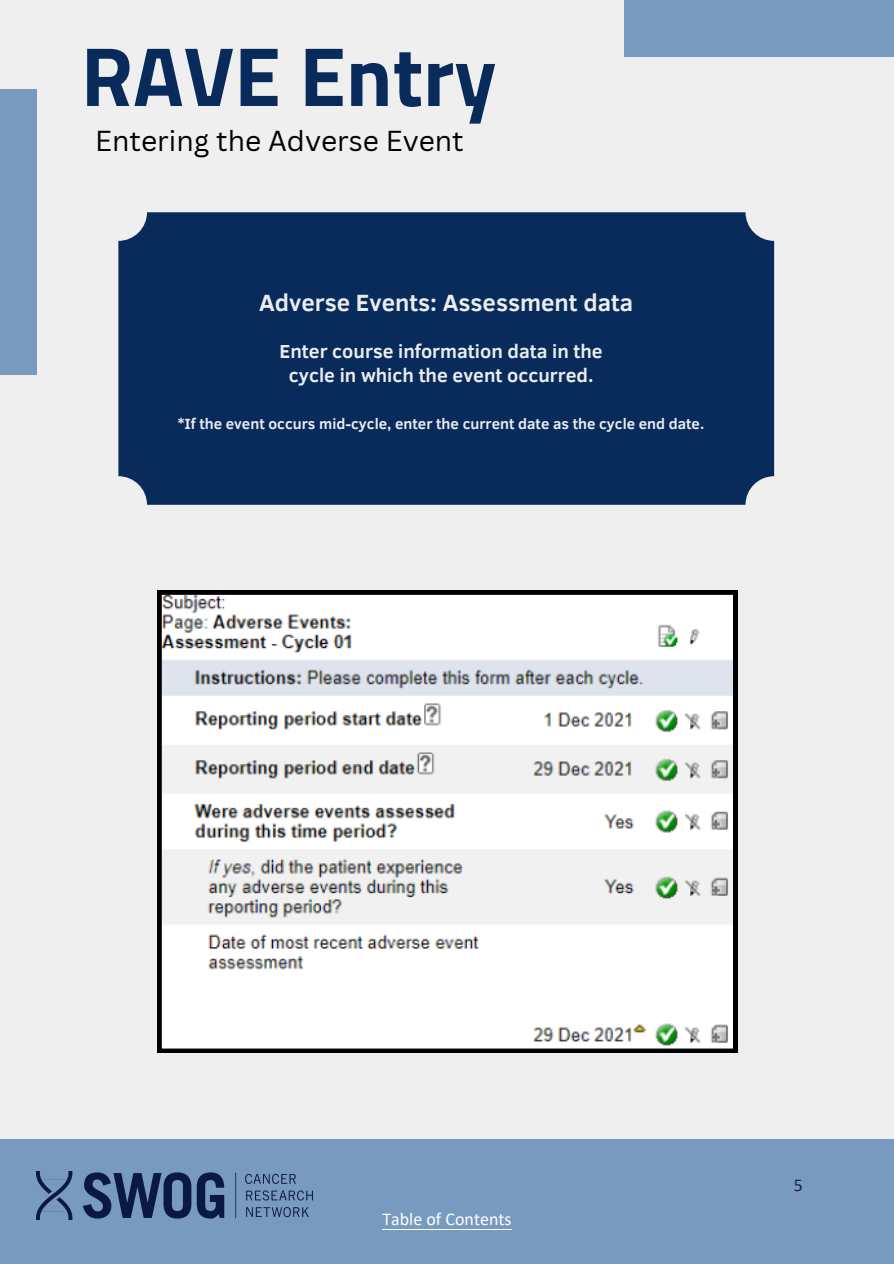
<style>
.page{position:relative;width:894px;height:1264px;background:#fff}
.page>*{position:absolute;margin:0;border:0;box-sizing:border-box;transform-origin:0 0}
.t1{font:700 84px "Titillium Web";color:#082b5b}
.t2{font:28.05px "Canva Sans";color:#000}
.t3{font:700 24px "Clear Sans";color:#eaeced}
.t4{font:700 19.35px/24.8px "Clear Sans";color:#eaeced;text-align:center}
.t5{font:18px "Calibri";color:#fff}
.t6{font:18px "Calibri";color:#212047}
.t7{font:700 15.15px "Clear Sans";color:#eaeced}
</style>
<div class="page">
<div style="left:0;top:0;width:893px;height:1263px;background:#efefef"></div>
<div style="left:0;top:89px;width:36px;height:285px;background:#799abf"></div>
<div style="left:0;top:1138px;width:893px;height:125px;background:#799abf"></div>
<img style="left:36px;top:1171px;width:276px;height:48px">
<svg style="left:157px;top:590px;width:580px;height:462px"></svg>
<div style="left:624px;top:0;width:269px;height:57px;background:#799abf"></div>
<div style="left:118px;top:212px;width:655px;height:293px;background:#082b5b;border-radius:29px"></div>
<hr style="left:382px;top:1228px;width:129px;height:1px;background:#fff">
<h1 class="t1" style="left:81px;top:11px;width:417px">RAVE Entry</h1>
<h2 class="t2" style="left:95px;top:121px;width:370px">Entering the Adverse Event</h2>
<h3 class="t3" style="left:259px;top:285px;width:375px">Adverse Events: Assessment data</h3>
<p class="t4" style="left:279px;top:337px;width:324px">Enter course information data in the cycle in which the event occurred.</p>
<p class="t7" style="left:178px;top:412px;width:528px">*If the event occurs mid-cycle, enter the current date as the cycle end date.</p>
<p class="t5" style="left:382px;top:1206px;width:131px">Table of Contents</p>
<p class="t6" style="left:793px;top:1172px;width:11px">5</p>
</div>
